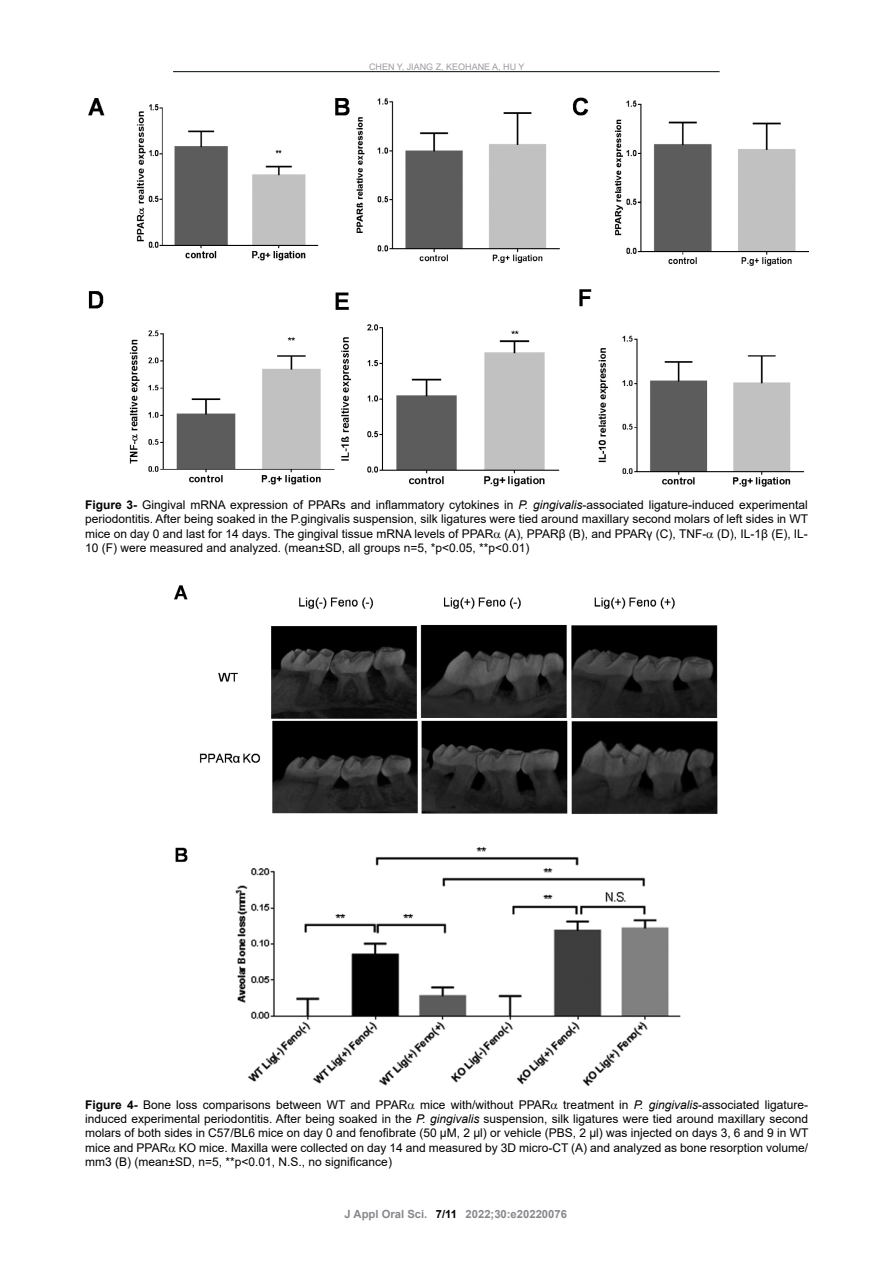
<style>
.page{position:relative;width:893px;height:1263px;background:#fff}
.page>*{position:absolute;margin:0;border:0;box-sizing:border-box;transform-origin:0 0}
.t1{font:12px/14.4px "Arial";color:#000;text-align:justify}
.t2{font:700 11.25px "Arial";color:#89878c}
.t3{font:9px "Arial";color:#9c9ba0}
.s1{font-weight:700}
.s2{font-style:italic}
.s3{color:#000}
</style>
<div class="page">
<hr style="left:173px;top:71px;width:547px;height:1px;background:#000805">
<img style="left:88px;top:97px;width:720px;height:390px">
<img style="left:174px;top:585px;width:544px;height:501px">
<p class="t3" style="left:369px;top:60px;width:157px">CHEN Y, JIANG Z, KEOHANE A, HU Y</p>
<p class="t1" style="left:85px;top:497px;width:725px"><span class="s1">Figure 3-</span> Gingival mRNA expression of PPARs and inflammatory cytokines in <span class="s2">P. gingivalis</span>-associated ligature-induced experimental periodontitis. After being soaked in the P.gingivalis suspension, silk ligatures were tied around maxillary second molars of left sides in WT mice on day 0 and last for 14 days. The gingival tissue mRNA levels of PPAR (A), PPARβ (B), and PPARγ (C), TNF- (D), IL-1β (E), IL-10 (F) were measured and analyzed. (mean±SD, all groups n=5, *p&lt;0.05, **p&lt;0.01)</p>
<p class="t1" style="left:85px;top:1097px;width:725px"><span class="s1">Figure 4-</span> Bone loss comparisons between WT and PPAR mice with/without PPAR treatment in <span class="s2">P. gingivalis</span>-associated ligature&shy;induced experimental periodontitis. After being soaked in the <span class="s2">P. gingivalis</span> suspension, silk ligatures were tied around maxillary second molars of both sides in C57/BL6 mice on day 0 and fenofibrate (50 µM, 2 µl) or vehicle (PBS, 2 µl) was injected on days 3, 6 and 9 in WT mice and PPAR KO mice. Maxilla were collected on day 14 and measured by 3D micro-CT (A) and analyzed as bone resorption volume/ mm3 (B) (mean±SD, n=5, **p&lt;0.01, N.S., no significance)</p>
<p class="t2" style="left:345px;top:1206px;width:224px">J Appl Oral Sci. <span class="s3">7/11</span> 2022;30:e20220076</p>
</div>
